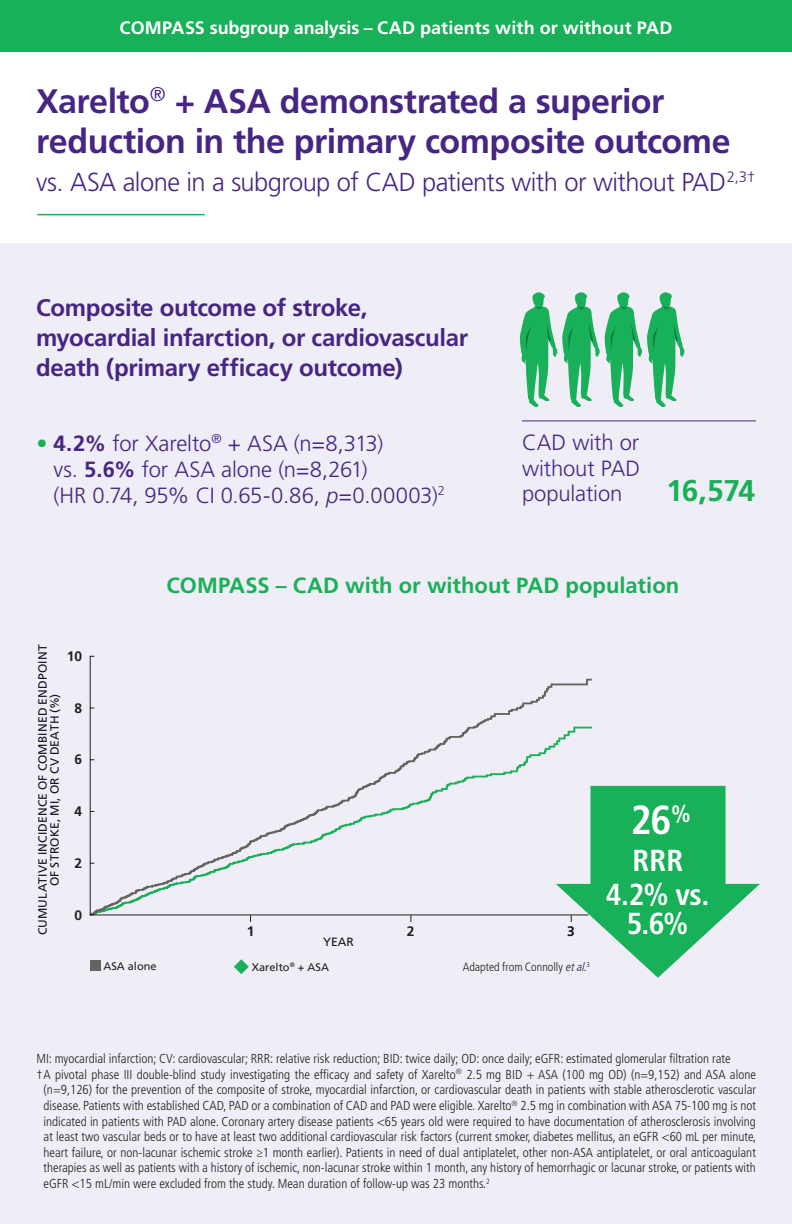
<style>
.page{position:relative;width:792px;height:1224px;background:#efedf5}
.page>*{position:absolute;margin:0;border:0;box-sizing:border-box;transform-origin:0 0}
.t1{font:700 condensed 40.4px "Frutiger LT Std";color:#fff}
.t2{font:700 34px/40px "Frutiger LT Std";letter-spacing:-.015em;color:#472683}
.t3{font:700 condensed 30.4px/34.4px "Frutiger LT Std";color:#fff;text-align:center}
.t4{font:700 30px "Frutiger LT Std";color:#18b059}
.t5{font:300 26px "Frutiger LT Std";letter-spacing:-.02em;color:#472683}
.t6{font:700 24px/30px "Frutiger LT Std";letter-spacing:-.015em;color:#472683}
.t7{font:300 22px/26px "Frutiger LT Std";letter-spacing:-.005em;color:#472683}
.t8{font:700 22px "Frutiger LT Std";color:#18b059}
.t9{font:700 18px "Frutiger LT Std";letter-spacing:.005em;color:#fff}
.t10{font:700 13.8px "Frutiger LT Std";color:#231f20}
.t11{font:700 13.8px "Frutiger LT Std";color:#171419}
.t12{font:300 condensed 13px "Frutiger LT Std";color:#231f20}
.t13{font:12px "Frutiger LT Std";letter-spacing:.015em;color:#171419}
.t14{font:300 condensed 12px "Frutiger LT Std";color:#231f20}
.t15{font:11px "Frutiger LT Std";color:#231f20}
.s1{color:#18b059}
.s2{font-weight:700}
.s3{font-style:italic}
</style>
<div class="page">
<div style="left:0;top:52px;width:792px;height:191px;background:#fff"></div>
<div style="left:0;top:0;width:792px;height:52px;background:#18b059"></div>
<hr style="left:37px;top:214px;width:168px;height:1px;background:#18b059">
<div style="left:90px;top:960px;width:10px;height:11px;background:#666360"></div>
<svg style="left:234px;top:959px;width:15px;height:15px"></svg>
<svg style="left:89px;top:678px;width:505px;height:238px"></svg>
<hr style="left:90px;top:656px;width:1px;height:259px;background:#231f20">
<hr style="left:90px;top:914px;width:499px;height:1px;background:#231f20">
<svg style="left:556px;top:786px;width:204px;height:192px;fill:#18b059"></svg>
<hr style="left:522px;top:421px;width:234px;height:1px;background:#472683">
<svg style="left:520px;top:292px;width:164px;height:115px"></svg>
<h3 class="t9" style="left:120px;top:17px;width:554px">COMPASS subgroup analysis – CAD patients with or without PAD</h3>
<h2 class="t2" style="left:36px;top:81px;width:696px">Xarelto<sup>®</sup> + ASA demonstrated a superior reduction in the primary composite outcome</h2>
<h3 class="t5" style="left:36px;top:167px;width:721px">vs. ASA alone in a subgroup of CAD patients with or without PAD<sup>2,3†</sup></h3>
<h3 class="t6" style="left:36px;top:293px;width:434px">Composite outcome of stroke, myocardial infarction, or cardiovascular death (primary efficacy outcome)</h3>
<h3 class="t7" style="left:54px;top:430px;width:393px;text-indent:-17px"><span class="s1">•</span> <span class="s2">4.2%</span> for Xarelto<sup>®</sup> + ASA (n=8,313)<br>vs. <span class="s2">5.6%</span> for ASA alone (n=8,261)<br>(HR 0.74, 95% CI 0.65-0.86, <span class="s3">p</span>=0.00003)<sup>2</sup></h3>
<h3 class="t7" style="left:522px;top:430px;width:120px;line-height:25.4px;text-align:justify">CAD with or without PAD population</h3>
<h3 class="t4" style="left:666px;top:473px;width:91px">16,574</h3>
<p class="t13" style="left:36px;top:935px;width:292px;rotate:-90deg">CUMULATIVE INCIDENCE OF COMBINED ENDPOINT</p>
<p class="t10" style="left:67px;top:648px;width:17px">10</p>
<p class="t13" style="left:48px;top:886px;width:194px;rotate:-90deg">OF STROKE, MI, OR CV DEATH (%)</p>
<p class="t10" style="left:75px;top:700px;width:9px">8</p>
<p class="t10" style="left:75px;top:752px;width:9px">6</p>
<p class="t10" style="left:75px;top:803px;width:9px">4</p>
<p class="t10" style="left:75px;top:855px;width:9px">2</p>
<p class="t10" style="left:75px;top:907px;width:9px">0</p>
<h3 class="t8" style="left:167px;top:572px;width:514px">COMPASS – CAD with or without PAD population</h3>
<p class="t10" style="left:247px;top:923px;width:9px">1</p>
<p class="t10" style="left:407px;top:923px;width:9px">2</p>
<p class="t11" style="left:567px;top:923px;width:9px">3</p>
<p class="t13" style="left:323px;top:935px;width:32px">YEAR</p>
<p class="t15" style="left:103px;top:960px;width:55px">ASA alone</p>
<p class="t15" style="left:252px;top:961px;width:79px">Xarelto<sup>®</sup> + ASA</p>
<p class="t14" style="left:463px;top:960px;width:129px">Adapted from Connolly <span class="s3">etal</span>.<sup>3</sup></p>
<h1 class="t1" style="left:631px;top:796px;width:61px">26<sup>%</sup></h1>
<h3 class="t3" style="left:606px;top:843px;width:105px">RRR<br>4.2% vs.</h3>
<h3 class="t3" style="left:627px;top:907px;width:63px">5.6%</h3>
<p class="t12" style="left:36px;top:1051px;width:696px">MI: myocardial infarction; CV: cardiovascular; RRR: relative risk reduction; BID: twice daily; OD: once daily; eGFR: estimated glomerular filtration rate</p>
<p class="t12" style="left:36px;top:1067px;width:721px">† A pivotal phase III double-blind study investigating the efficacy and safety of Xarelto<sup>®</sup> 2.5 mg BID + ASA (100 mg OD) (n=9,152) and ASA alone</p>
<p class="t12" style="left:44px;top:1083px;width:714px">(n=9,126) for the prevention of the composite of stroke, myocardial infarction, or cardiovascular death in patients with stable atherosclerotic vascular</p>
<p class="t12" style="left:44px;top:1098px;width:714px">disease. Patients with established CAD, PAD or a combination of CAD and PAD were eligible. Xarelto<sup>®</sup> 2.5 mg in combination with ASA 75-100 mg is not</p>
<p class="t12" style="left:44px;top:1114px;width:714px">indicated in patients with PAD alone. Coronary artery disease patients &lt;65 years old were required to have documentation of atherosclerosis involving</p>
<p class="t12" style="left:44px;top:1129px;width:714px">at least two vascular beds or to have at least two additional cardiovascular risk factors (current smoker, diabetes mellitus, an eGFR &lt;60 mL per minute,</p>
<p class="t12" style="left:44px;top:1145px;width:714px">heart failure, or non-lacunar ischemic stroke ≥1 month earlier). Patients in need of dual antiplatelet, other non-ASA antiplatelet, or oral anticoagulant</p>
<p class="t12" style="left:44px;top:1161px;width:714px">therapies as well as patients with a history of ischemic, non-lacunar stroke within 1 month, any history of hemorrhagic or lacunar stroke, or patients with</p>
<p class="t12" style="left:44px;top:1176px;width:448px">eGFR &lt;15 mL/min were excluded from the study. Mean duration of follow-up was 23 months.<sup>2</sup></p>
</div>
